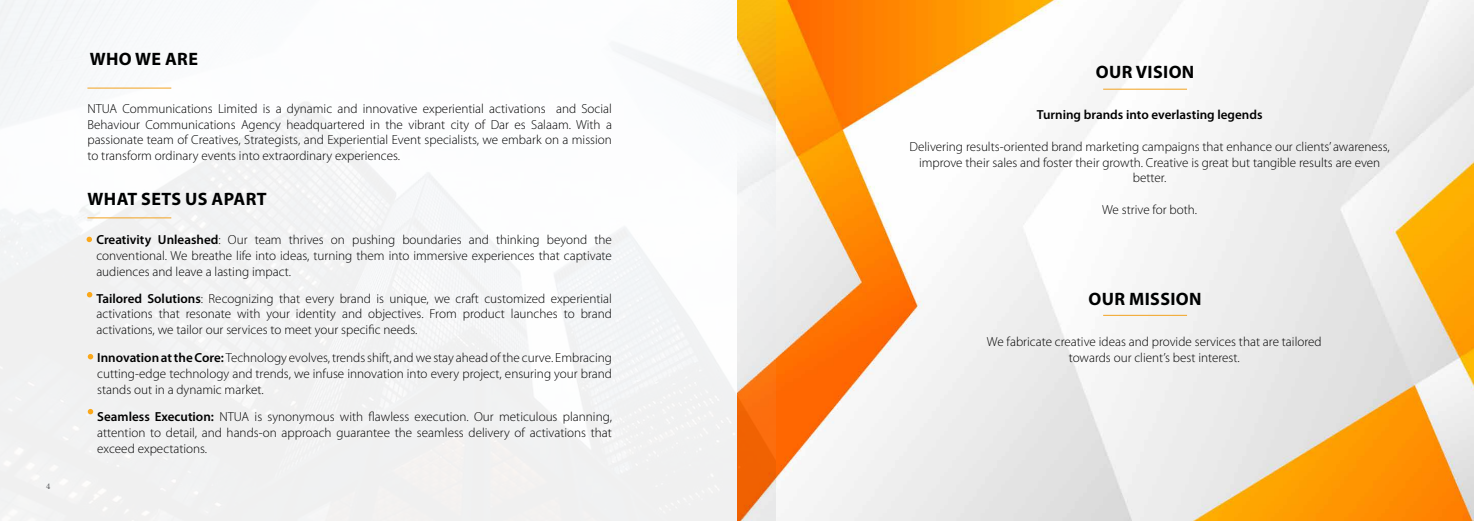
<style>
.page{position:relative;width:1474px;height:521px;background:#fff}
.page>*{position:absolute;margin:0;border:0;box-sizing:border-box;transform-origin:0 0}
.t1{font:700 18.03px "Myriad Pro";letter-spacing:.02em;color:#000101}
.t2{font:300 13.12px/15.8px "Myriad Pro";color:#000;text-align:justify}
.t3{font:600 13.12px "Myriad Pro";color:#000}
.t4{font:8.75px "Minion Pro";color:#58595b}
.s1{font-weight:600}
</style>
<div class="page">
<img style="left:775px;top:0;width:698px;height:521px">
<img style="left:0;top:0;width:775px;height:521px">
<hr style="left:87px;top:88px;width:84px;height:1px;background:#f2a21f">
<hr style="left:87px;top:217px;width:84px;height:1px;background:#f2a21f">
<svg style="left:87px;top:237px;width:5px;height:5px"></svg>
<svg style="left:87px;top:292px;width:5px;height:5px"></svg>
<svg style="left:88px;top:354px;width:5px;height:5px"></svg>
<svg style="left:88px;top:409px;width:5px;height:5px"></svg>
<hr style="left:1103px;top:89px;width:84px;height:1px;background:#f2a21f">
<hr style="left:1103px;top:315px;width:84px;height:1px;background:#f2a21f">
<p class="t4" style="left:46px;top:480px;width:6px">4</p>
<h1 class="t1" style="left:90px;top:47px;width:110px">WHO WE ARE</h1>
<p class="t2" style="left:87px;top:100px;width:526px">NTUA Communications Limited is a dynamic and innovative experiential activations and Social Behaviour Communications Agency headquartered in the vibrant city of Dar es Salaam. With a passionate team of Creatives, Strategists, and Experiential Event specialists, we embark on a mission to transform ordinary events into extraordinary experiences.</p>
<h1 class="t1" style="left:88px;top:187px;width:180px">WHAT SETS US APART</h1>
<p class="t2" style="left:96px;top:232px;width:517px"><span class="s1">Creativity Unleashed</span>: Our team thrives on pushing boundaries and thinking beyond the conventional. We breathe life into ideas, turning them into immersive experiences that captivate audiences and leave a lasting impact.</p>
<p class="t2" style="left:96px;top:290px;width:517px"><span class="s1">Tailored Solutions</span>: Recognizing that every brand is unique, we craft customized experiential activations that resonate with your identity and objectives. From product launches to brand activations, we tailor our services to meet your specific needs.</p>
<p class="t2" style="left:97px;top:350px;width:516px"><span class="s1">Innovation at the Core:</span> Technology evolves, trends shift, and we stay ahead of the curve. Embracing cutting-edge technology and trends, we infuse innovation into every project, ensuring your brand stands out in a dynamic market.</p>
<p class="t2" style="left:97px;top:409px;width:516px"><span class="s1">Seamless Execution:</span> NTUA is synonymous with flawless execution. Our meticulous planning, attention to detail, and hands-on approach guarantee the seamless delivery of activations that exceed expectations.</p>
<h1 class="t1" style="left:1095px;top:60px;width:100px">OUR VISION</h1>
<p class="t3" style="left:1036px;top:107px;width:227px">Turning brands into everlasting legends</p>
<p class="t2" style="left:909px;top:138px;width:482px;text-align:center">Delivering results-oriented brand marketing campaigns that enhance our clients’ awareness, improve their sales and foster their growth. Creative is great but tangible results are even better.</p>
<p class="t2" style="left:1102px;top:201px;width:96px">We strive for both.</p>
<h1 class="t1" style="left:1088px;top:287px;width:114px">OUR MISSION</h1>
<p class="t2" style="left:986px;top:334px;width:336px;text-align:center">We fabricate creative ideas and provide services that are tailored towards our client’s best interest.</p>
</div>
